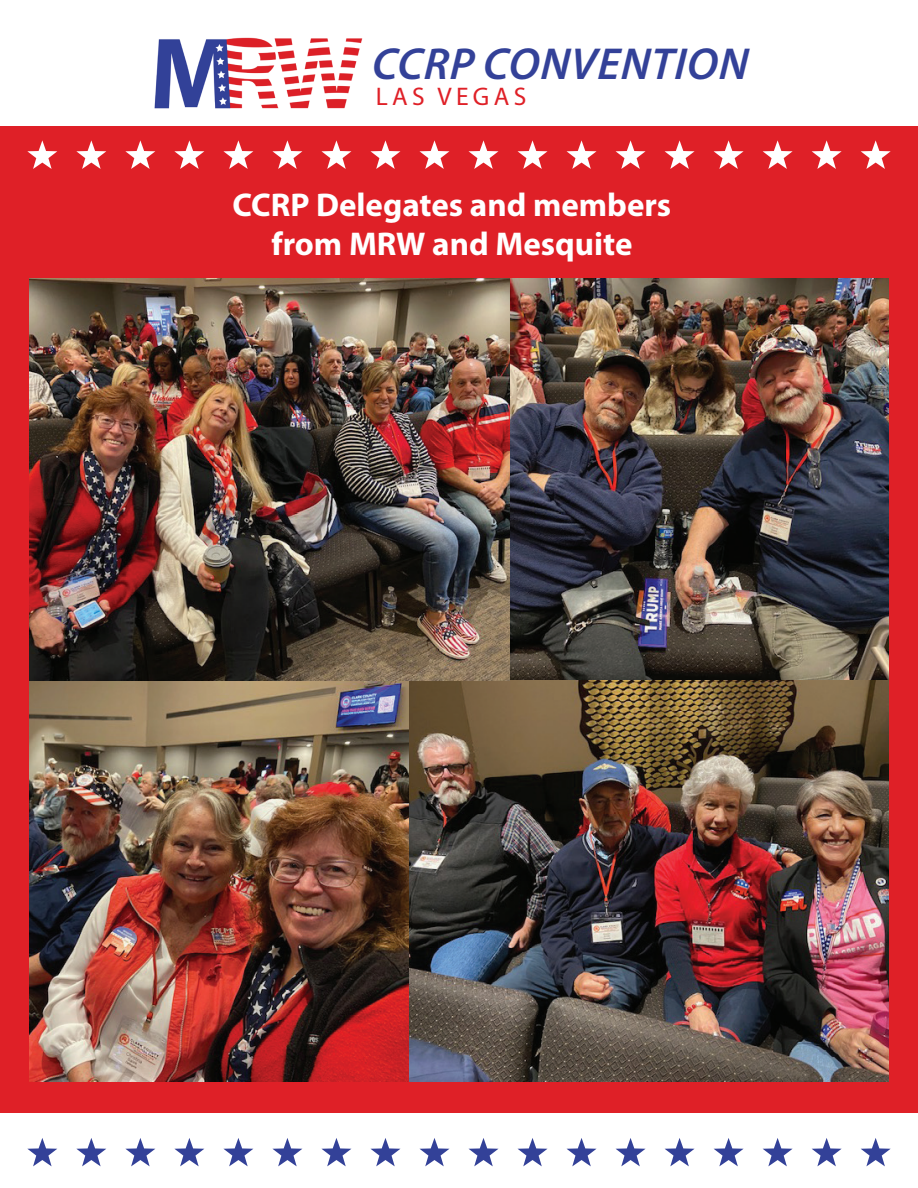
<style>
.page{position:relative;width:918px;height:1188px;background:#fff}
.page>*{position:absolute;margin:0;border:0;box-sizing:border-box;transform-origin:0 0}
.t1{font:italic 600 45px "Myriad Pro";letter-spacing:.02em;color:#334198}
.t2{font:700 33px/39.6px "Myriad Pro";color:#fff;text-align:center}
.t3{font:25.5px "Myriad Pro";letter-spacing:.17em;color:#df2027}
</style>
<div class="page">
<div style="left:0;top:126px;width:918px;height:986px;background:#df2027"></div>
<svg style="left:27px;top:140px;width:30px;height:29px"></svg>
<svg style="left:223px;top:140px;width:30px;height:29px"></svg>
<svg style="left:125px;top:140px;width:30px;height:29px"></svg>
<svg style="left:321px;top:140px;width:30px;height:29px"></svg>
<svg style="left:76px;top:140px;width:30px;height:29px"></svg>
<svg style="left:272px;top:140px;width:30px;height:29px"></svg>
<svg style="left:174px;top:140px;width:30px;height:29px"></svg>
<svg style="left:370px;top:140px;width:30px;height:29px"></svg>
<svg style="left:419px;top:140px;width:30px;height:29px"></svg>
<svg style="left:469px;top:140px;width:30px;height:29px"></svg>
<svg style="left:665px;top:140px;width:30px;height:29px"></svg>
<svg style="left:567px;top:140px;width:30px;height:29px"></svg>
<svg style="left:763px;top:140px;width:30px;height:29px"></svg>
<svg style="left:518px;top:140px;width:30px;height:29px"></svg>
<svg style="left:714px;top:140px;width:30px;height:29px"></svg>
<svg style="left:616px;top:140px;width:30px;height:29px"></svg>
<svg style="left:812px;top:140px;width:30px;height:29px"></svg>
<svg style="left:861px;top:140px;width:30px;height:29px"></svg>
<svg style="left:27px;top:1138px;width:30px;height:28px"></svg>
<svg style="left:223px;top:1138px;width:30px;height:28px"></svg>
<svg style="left:125px;top:1138px;width:30px;height:28px"></svg>
<svg style="left:321px;top:1138px;width:30px;height:28px"></svg>
<svg style="left:76px;top:1138px;width:30px;height:28px"></svg>
<svg style="left:272px;top:1138px;width:30px;height:28px"></svg>
<svg style="left:174px;top:1138px;width:30px;height:28px"></svg>
<svg style="left:370px;top:1138px;width:30px;height:28px"></svg>
<svg style="left:419px;top:1138px;width:30px;height:28px"></svg>
<svg style="left:469px;top:1138px;width:30px;height:28px"></svg>
<svg style="left:665px;top:1138px;width:30px;height:28px"></svg>
<svg style="left:567px;top:1138px;width:30px;height:28px"></svg>
<svg style="left:763px;top:1138px;width:30px;height:28px"></svg>
<svg style="left:518px;top:1138px;width:30px;height:28px"></svg>
<svg style="left:714px;top:1138px;width:30px;height:28px"></svg>
<svg style="left:616px;top:1138px;width:30px;height:28px"></svg>
<svg style="left:812px;top:1138px;width:30px;height:28px"></svg>
<svg style="left:861px;top:1138px;width:30px;height:28px"></svg>
<img style="left:154px;top:37px;width:209px;height:72px">
<img style="left:510px;top:279px;width:378px;height:401px">
<img style="left:30px;top:680px;width:858px;height:402px">
<img style="left:30px;top:279px;width:480px;height:401px">
<h1 class="t1" style="left:371px;top:35px;width:378px">CCRP CONVENTION</h1>
<p class="t3" style="left:376px;top:81px;width:152px">LAS VEGAS</p>
<p class="t2" style="left:233px;top:184px;width:440px">CCRP Delegates and members from MRW and Mesquite</p>
</div>
